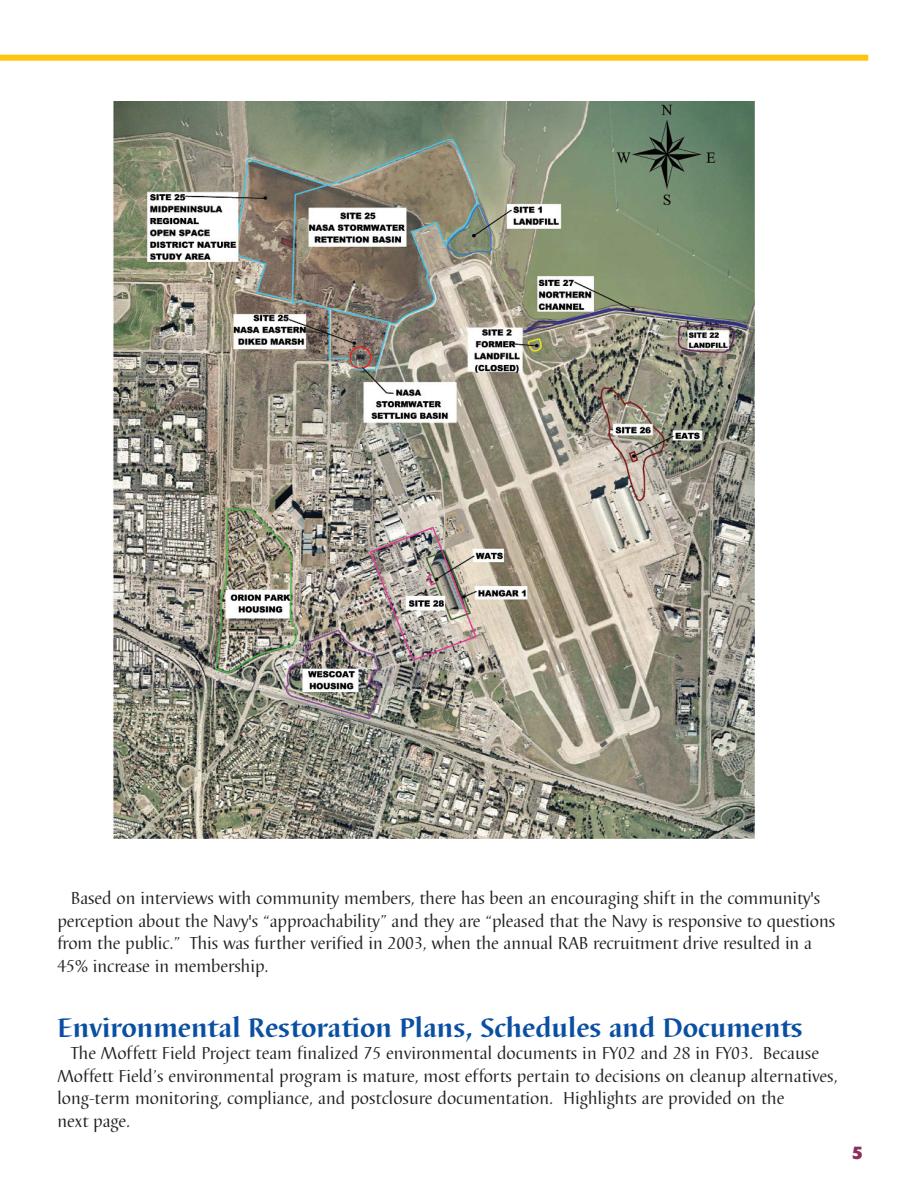
<style>
.page{position:relative;width:918px;height:1188px;background:#fff}
.page>*{position:absolute;margin:0;border:0;box-sizing:border-box;transform-origin:0 0}
.t1{font:700 27px "Barbedor EF";color:#0a4fa2}
.t2{font:18px/22.5px "Barbedor EF";color:#231f20}
.t3{font:700 18px "Delta";color:#8b305c}
</style>
<div class="page">
<img style="left:113px;top:101px;width:642px;height:737px">
<div style="left:0;top:55px;width:868px;height:6px;background:#fec40e"></div>
<p class="t2" style="left:57px;top:889px;width:779px;text-indent:14px">Based on interviews with community members, there has been an encouraging shift in the community's perception about the Navy's “approachability” and they are “pleased that the Navy is responsive to questions from the public.” This was further verified in 2003, when the annual RAB recruitment drive resulted in a 45% increase in membership.</p>
<h1 class="t1" style="left:57px;top:1016px;width:747px">Environmental Restoration Plans, Schedules and Documents</h1>
<p class="t2" style="left:57px;top:1044px;width:782px;text-indent:14px">The Moffett Field Project team finalized 75 environmental documents in FY02 and 28 in FY03. Because Moffett Field’s environmental program is mature, most efforts pertain to decisions on cleanup alternatives, long-term monitoring, compliance, and postclosure documentation. Highlights are provided on the<br>next page.</p>
<p class="t3" style="left:852px;top:1147px;width:13px">5</p>
</div>
